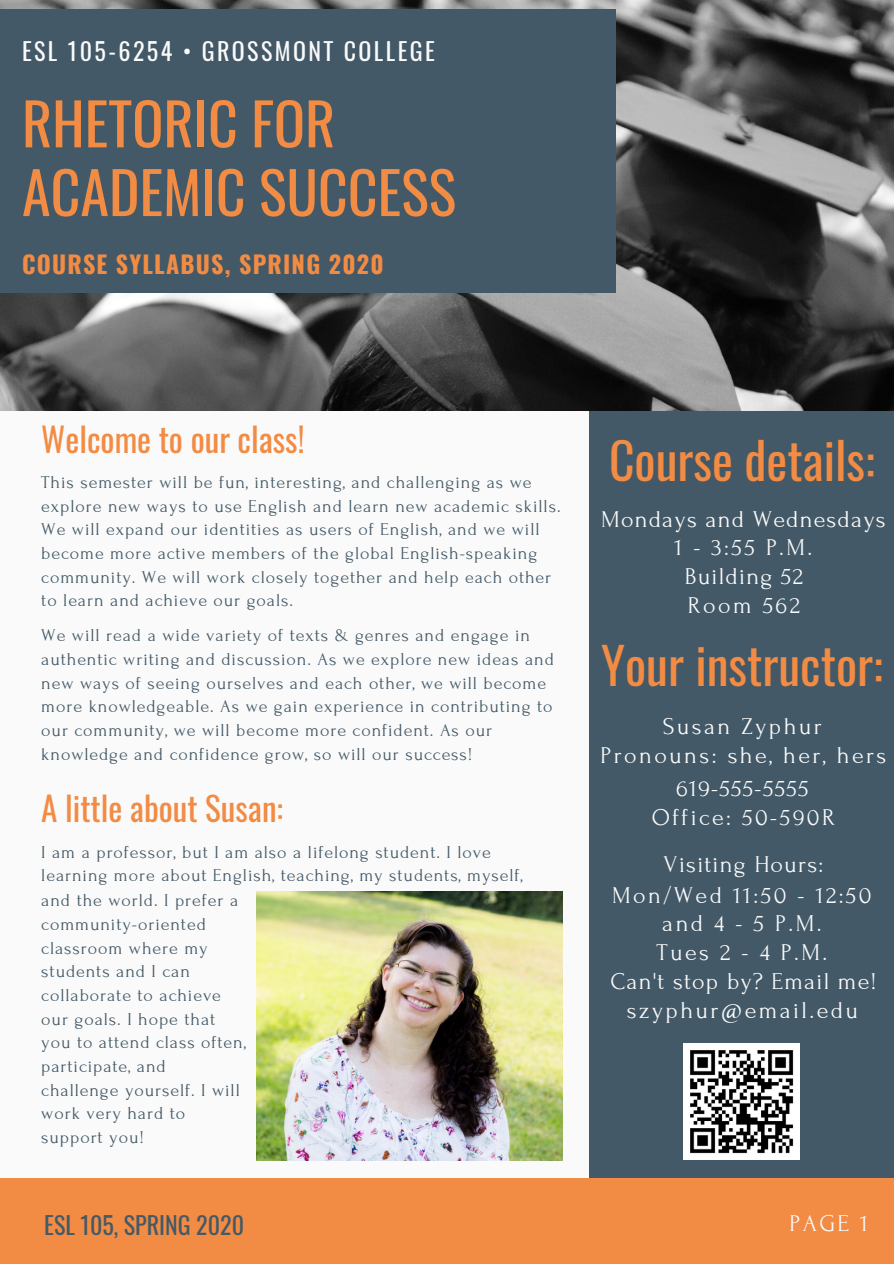
<style>
.page{position:relative;width:894px;height:1264px;background:#fff}
.page>*{position:absolute;margin:0;border:0;box-sizing:border-box;transform-origin:0 0}
.t1{font:57.9px/68.7px "Oswald";color:#f28b43}
.t2{font:49.65px "Oswald";color:#f28b43}
.t3{font:33.15px "Oswald";color:#f28b43}
.t4{font:24px/28.7px "Forum";letter-spacing:.1em;color:#fafafa;text-align:center}
.t5{font:24px/28.7px "Forum";letter-spacing:.05em;color:#fafafa;text-align:center}
.t6{font:24px "Oswald";letter-spacing:.1em;color:#fafafa}
.t7{font:700 24px "Oswald";letter-spacing:.05em;color:#f28b43}
.t8{font:24px "Oswald";color:#435967}
.t9{font:18px/23.7px "Forum";letter-spacing:.05em;color:#435967}
</style>
<div class="page">
<div style="left:0;top:0;width:893px;height:1263px;background:#fafafa"></div>
<div style="left:589px;top:410px;width:304px;height:772px;background:#435967"></div>
<img style="left:0;top:0;width:893px;height:410px">
<div style="left:0;top:10px;width:616px;height:282px;background:#435967"></div>
<div style="left:0;top:1178px;width:893px;height:85px;background:#f28b43"></div>
<img style="left:683px;top:1043px;width:116px;height:116px">
<img style="left:256px;top:891px;width:306px;height:269px">
<h3 class="t6" style="left:22px;top:32px;width:414px">ESL 105-6254 • GROSSMONT COLLEGE</h3>
<h1 class="t1" style="left:22px;top:87px;width:435px">RHETORIC FOR<br>ACADEMIC SUCCESS</h1>
<h3 class="t7" style="left:22px;top:245px;width:363px">COURSE SYLLABUS, SPRING 2020</h3>
<h3 class="t3" style="left:41px;top:413px;width:265px">Welcome to our class!</h3>
<p class="t9" style="left:41px;top:471px;width:520px">This semester will be fun, interesting, and challenging as we explore new ways to use English and learn new academic skills.<br>We will expand our identities as users of English, and we will become more active members of the global English-speaking community. We will work closely together and help each other to learn and achieve our goals.</p>
<p class="t9" style="left:41px;top:624px;width:514px">We will read a wide variety of texts &amp; genres and engage in authentic writing and discussion. As we explore new ideas and new ways of seeing ourselves and each other, we will become more knowledgeable. As we gain experience in contributing to our community, we will become more confident. As our knowledge and confidence grow, so will our success!</p>
<h3 class="t3" style="left:41px;top:783px;width:243px">A little about Susan:</h3>
<p class="t9" style="left:41px;top:840px;width:483px">I am a professor, but I am also a lifelong student. I love learning more about English, teaching, my students, myself, and the world. I prefer a<br>community-oriented<br>classroom where my<br>students and I can<br>collaborate to achieve<br>our goals. I hope that<br>you to attend class often,<br>participate, and<br>challenge yourself. I will<br>work very hard to<br>support you!</p>
<h2 class="t2" style="left:608px;top:422px;width:267px">Course details:</h2>
<h3 class="t5" style="left:601px;top:505px;width:286px">Mondays and Wednesdays<br>1 - 3:55 P.M.<br>Building 52<br>Room 562</h3>
<h2 class="t2" style="left:601px;top:626px;width:283px">Your instructor:</h2>
<h3 class="t4" style="left:662px;top:712px;width:161px">Susan Zyphur</h3>
<h3 class="t4" style="left:600px;top:741px;width:287px">Pronouns: she, her, hers</h3>
<h3 class="t4" style="left:651px;top:773px;width:185px;line-height:29.5px">619-555-5555<br>Office: 50-590R</h3>
<h3 class="t5" style="left:612px;top:849px;width:261px;line-height:31px">Visiting Hours:<br>Mon/Wed 11:50 - 12:50</h3>
<h3 class="t4" style="left:656px;top:910px;width:172px;line-height:28.2px;text-align:left">and 4 - 5 P.M.<br>Tues 2 - 4 P.M.</h3>
<h3 class="t4" style="left:610px;top:967px;width:267px">Can't stop by? Email me! szyphur@email.edu</h3>
<h3 class="t8" style="left:44px;top:1206px;width:201px">ESL 105, SPRING 2020</h3>
<h3 class="t4" style="left:789px;top:1209px;width:80px">PAGE 1</h3>
</div>
